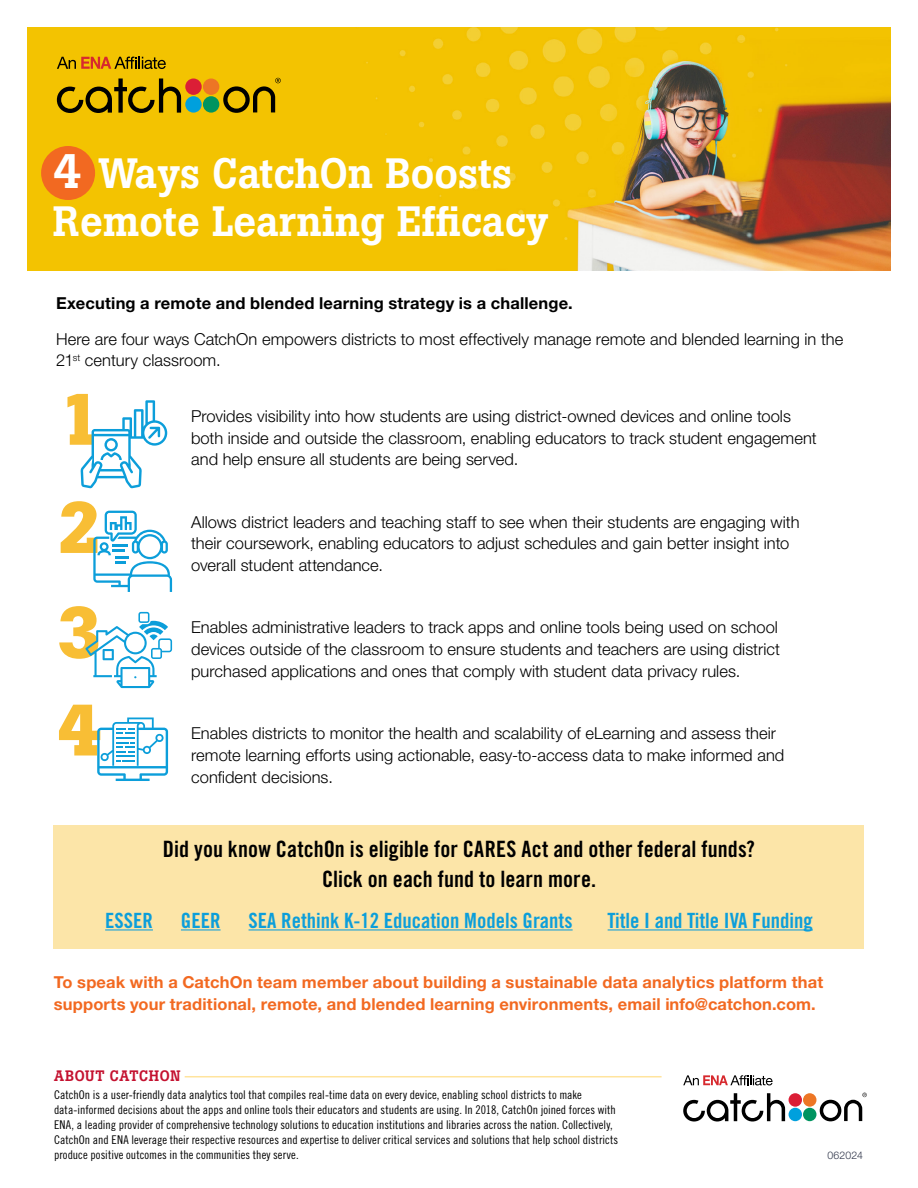
<style>
.page{position:relative;width:918px;height:1188px;background:#fff}
.page>*{position:absolute;margin:0;border:0;box-sizing:border-box;transform-origin:0 0}
.t1{font:700 72px/108.1px "Boton Std";color:#f8be35}
.t2{font:500 42px/48px "Boton Std";color:#fff}
.t3{font:22.5px/30px "Trade Gothic LT Std Bd Cn 20";color:#000;text-align:center}
.t4{font:21px "Trade Gothic LT Std Bd Cn 20";color:#0c9eda}
.t5{font:300 16.5px/21.8px "Helvetica Neue LT Std";color:#000}
.t6{font:700 16.5px/21.8px "Helvetica Neue LT Std";letter-spacing:.01em;color:#f26921}
.t7{font:700 16.5px "Helvetica Neue LT Std";letter-spacing:.01em;color:#000}
.t8{font:500 15px "Boton Std";letter-spacing:.04em;color:#c41230}
.t9{font:12px/15px "Trade Gothic LT Std Cn 18";letter-spacing:.005em;color:#000}
.t10{font:300 10.5px "Helvetica Neue LT Std";letter-spacing:.01em;color:#2e3448}
.s1{font-size:48px}
</style>
<div class="page">
<div style="left:54px;top:825px;width:810px;height:123px;background:#fce5a8"></div>
<hr style="left:105px;top:929px;width:48px;height:1px;background:#0c9eda">
<hr style="left:181px;top:929px;width:40px;height:1px;background:#0c9eda">
<hr style="left:249px;top:929px;width:324px;height:1px;background:#0c9eda">
<hr style="left:608px;top:929px;width:205px;height:1px;background:#0c9eda">
<img style="left:27px;top:28px;width:864px;height:242px">
<svg style="left:683px;top:1075px;width:90px;height:10px"></svg>
<div style="left:803px;top:1093px;width:13px;height:14px;background:#ed7625;border-radius:50%"></div>
<div style="left:803px;top:1108px;width:13px;height:13px;background:#009460;border-radius:50%"></div>
<div style="left:789px;top:1093px;width:13px;height:14px;background:#db1e36;border-radius:50%"></div>
<div style="left:789px;top:1108px;width:13px;height:13px;background:#00a0dd;border-radius:50%"></div>
<svg style="left:683px;top:1093px;width:102px;height:29px"></svg>
<svg style="left:820px;top:1093px;width:47px;height:28px"></svg>
<hr style="left:185px;top:1076px;width:477px;height:1px;background:#ffe49d">
<svg style="left:57px;top:57px;width:109px;height:12px"></svg>
<div style="left:203px;top:79px;width:16px;height:16px;background:#ed7625;border-radius:50%"></div>
<div style="left:203px;top:96px;width:16px;height:17px;background:#009460;border-radius:50%"></div>
<div style="left:185px;top:79px;width:17px;height:16px;background:#db1e36;border-radius:50%"></div>
<div style="left:185px;top:96px;width:17px;height:17px;background:#00a0dd;border-radius:50%"></div>
<svg style="left:57px;top:79px;width:124px;height:34px;background:#a88700"></svg>
<svg style="left:223px;top:78px;width:58px;height:35px;background:#b08d00"></svg>
<div style="left:41px;top:146px;width:54px;height:54px;background:#f26921;border-radius:50%"></div>
<svg style="left:85px;top:612px;width:87px;height:76px"></svg>
<svg style="left:80px;top:400px;width:87px;height:88px"></svg>
<svg style="left:93px;top:511px;width:79px;height:81px"></svg>
<svg style="left:97px;top:718px;width:71px;height:63px"></svg>
<h2 class="t2" style="left:53px;top:150px;width:497px"><span class="s1">4</span> Ways CatchOn Boosts<br>Remote Learning Efficacy</h2>
<p class="t7" style="left:56px;top:293px;width:518px">Executing a remote and blended learning strategy is a challenge.</p>
<p class="t5" style="left:56px;top:327px;width:789px">Here are four ways CatchOn empowers districts to most effectively manage remote and blended learning in the<br>21<sup>st</sup> century classroom.</p>
<h1 class="t1" style="left:57px;top:366px;width:47px">1<br>2</h1>
<h1 class="t1" style="left:57px;top:579px;width:47px">3</h1>
<h1 class="t1" style="left:57px;top:677px;width:47px">4</h1>
<p class="t5" style="left:191px;top:405px;width:627px">Provides visibility into how students are using district-owned devices and online tools both inside and outside the classroom, enabling educators to track student engagement and help ensure all students are being served.</p>
<p class="t5" style="left:191px;top:510px;width:610px">Allows district leaders and teaching staff to see when their students are engaging with their coursework, enabling educators to adjust schedules and gain better insight into overall student attendance.</p>
<p class="t5" style="left:191px;top:616px;width:590px;text-align:justify">Enables administrative leaders to track apps and online tools being used on school devices outside of the classroom to ensure students and teachers are using district purchased applications and ones that comply with student data privacy rules.</p>
<p class="t5" style="left:191px;top:722px;width:595px">Enables districts to monitor the health and scalability of eLearning and assess their remote learning efforts using actionable, easy-to-access data to make informed and confident decisions.</p>
<h3 class="t3" style="left:163px;top:834px;width:594px">Did you know CatchOn is eligible for CARES Act and other federal funds?<br>Click on each fund to learn more.</h3>
<p class="t4" style="left:105px;top:908px;width:49px">ESSER</p>
<p class="t4" style="left:181px;top:908px;width:41px">GEER</p>
<p class="t4" style="left:249px;top:908px;width:326px">SEA Rethink K-12 Education Models Grants</p>
<p class="t4" style="left:608px;top:908px;width:207px">Title I and Title IVA Funding</p>
<p class="t6" style="left:54px;top:971px;width:771px">To speak with a CatchOn team member about building a sustainable data analytics platform that supports your traditional, remote, and blended learning environments, email info@catchon.com.</p>
<p class="t8" style="left:54px;top:1068px;width:128px">ABOUT CATCHON</p>
<p class="t9" style="left:54px;top:1087px;width:566px">CatchOn is a user-friendly data analytics tool that compiles real-time data on every device, enabling school districts to make data-informed decisions about the apps and online tools their educators and students are using. In 2018, CatchOn joined forces with ENA, a leading provider of comprehensive technology solutions to education institutions and libraries across the nation. Collectively, CatchOn and ENA leverage their respective resources and expertise to deliver critical services and solutions that help school districts produce positive outcomes in the communities they serve.</p>
<p class="t10" style="left:828px;top:1149px;width:37px">062024</p>
</div>
